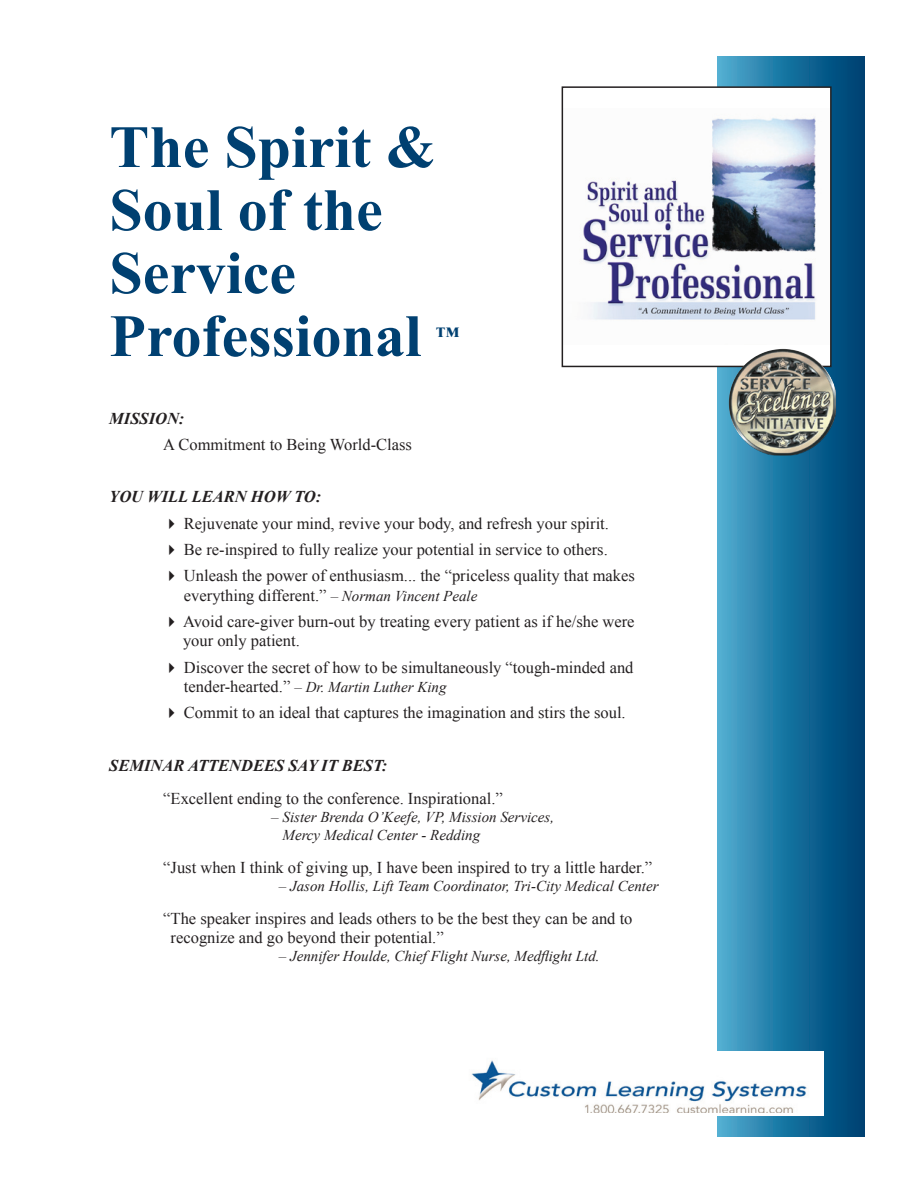
<style>
.page{position:relative;width:918px;height:1188px;background:#fff}
.page>*{position:absolute;margin:0;border:0;box-sizing:border-box;transform-origin:0 0}
.t1{font:700 60px/63px "Times New Roman";color:#004071}
.t2{font:italic 700 22.5px "Times New Roman";color:#004071}
.t3{font:16.5px/19.5px "Times New Roman";color:#231f20}
.t4{font:italic 700 16.5px "Times New Roman";color:#231f20}
.t5{font:italic 15px/18px "Times New Roman";color:#231f20}
.s1{font-style:italic;font-size:15px}
.s2{font-style:normal;font-size:16.5px}
</style>
<div class="page">
<div style="left:718px;top:57px;width:147px;height:1079px;background:linear-gradient(to right,#49aacf,#003b6e)"></div>
<div style="left:430px;top:1051px;width:394px;height:65px;background:#fff"></div>
<div style="left:562px;top:87px;width:269px;height:279px;background:#fff"></div>
<img style="left:583px;top:117px;width:233px;height:203px">
<div style="left:562px;top:86px;width:270px;height:281px;border:2px solid #231f20"></div>
<img style="left:729px;top:349px;width:107px;height:107px">
<img style="left:471px;top:1060px;width:336px;height:52px">
<h1 class="t1" style="left:109px;top:114px;width:328px">The Spirit &amp;<br>Soul of the<br>Service<br>Professional</h1>
<h2 class="t2" style="left:437px;top:319px;width:24px">™</h2>
<p class="t4" style="left:109px;top:407px;width:77px">MISSION:</p>
<p class="t3" style="left:163px;top:434px;width:250px">A Commitment to Being World-Class</p>
<p class="t4" style="left:109px;top:485px;width:214px">YOU WILL LEARN HOW TO:</p>
<p class="t3" style="left:163px;top:513px;width:447px">✔ Rejuvenate your mind, revive your body, and refresh your spirit.</p>
<p class="t3" style="left:163px;top:539px;width:446px">✔ Be re-inspired to fully realize your potential in service to others.</p>
<p class="t3" style="left:184px;top:566px;width:452px;text-indent:-21px">✔ Unleash the power of enthusiasm... the “priceless quality that makes everything different.” <span class="s1">– Norman Vincent Peale</span></p>
<p class="t3" style="left:183px;top:611px;width:453px;text-indent:-20px">✔ Avoid care-giver burn-out by treating every patient as if he/she were your only patient.</p>
<p class="t3" style="left:163px;top:657px;width:472px">✔ Discover the secret of how to be simultaneously “tough-minded and</p>
<p class="t5" style="left:184px;top:678px;width:264px"><span class="s2">tender-hearted.”</span> – Dr. Martin Luther King</p>
<p class="t3" style="left:163px;top:703px;width:464px">✔ Commit to an ideal that captures the imagination and stirs the soul.</p>
<p class="t4" style="left:109px;top:754px;width:280px">SEMINAR ATTENDEES SAY IT BEST:</p>
<p class="t3" style="left:163px;top:788px;width:341px">“Excellent ending to the conference. Inspirational.”</p>
<p class="t5" style="left:283px;top:808px;width:273px;text-indent:-11px">– Sister Brenda O’Keefe, VP, Mission Services,<br>Mercy Medical Center - Redding</p>
<p class="t3" style="left:163px;top:857px;width:490px">“Just when I think of giving up, I have been inspired to try a little harder.”</p>
<p class="t5" style="left:279px;top:877px;width:381px">– Jason Hollis, Lift Team Coordinator, Tri-City Medical Center</p>
<p class="t3" style="left:171px;top:908px;width:463px;text-indent:-7px">“The speaker inspires and leads others to be the best they can be and to recognize and go beyond their potential.”</p>
<p class="t5" style="left:279px;top:947px;width:322px">– Jennifer Houlde, Chief Flight Nurse, Medflight Ltd.</p>
</div>
